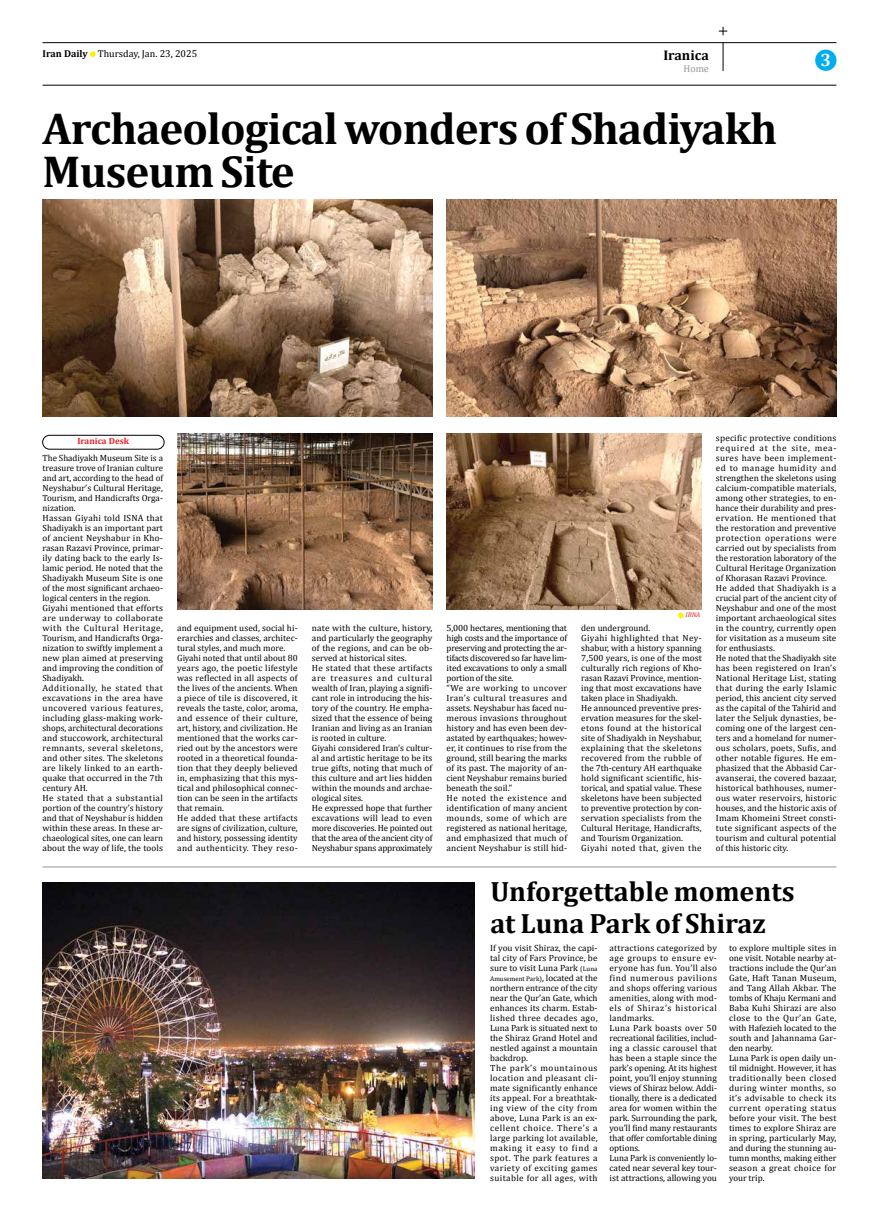
<style>
.page{position:relative;width:879px;height:1219px;background:#fff}
.page>*{position:absolute;margin:0;border:0;box-sizing:border-box;transform-origin:0 0}
.t1{font:700 45px/43px "Cambria";letter-spacing:-.02em;color:#000}
.t2{font:700 28px/31.6px "Cambria";color:#000}
.t3{font:700 18px "Cambria";color:#fff}
.t4{font:700 14px "Cambria";color:#000}
.t5{font:10px "Cambria";color:#000}
.t6{font:10px "Cambria";color:#939598}
.t7{font:9px/10px "Cambria";letter-spacing:.005em;color:#000}
.t8{font:700 9px "Cambria";color:#ed1d24}
.t9{font:italic 7px "Cambria";color:#ed1d24}
.t10{font:6.8px "Cambria";letter-spacing:-.005em;color:#000}
.s1{font-weight:700}
.s2{font-size:6.8px}
.s3{font-size:9px}
</style>
<div class="page">
<svg style="left:723px;top:43px;width:1px;height:28px"></svg>
<hr style="left:43px;top:42px;width:793px;height:1px;background:#000">
<hr style="left:43px;top:85px;width:793px;height:1px;background:#000">
<div style="left:815px;top:50px;width:21px;height:21px;background:#00aeef;border-radius:50%"></div>
<svg style="left:90px;top:51px;width:6px;height:6px"></svg>
<hr style="left:42px;top:867px;width:794px;height:1px;background:#939598">
<div style="left:43px;top:435px;width:121px;height:14px;border:1px solid #000;border-radius:7px"></div>
<img style="left:42px;top:882px;width:432px;height:296px">
<img style="left:42px;top:199px;width:390px;height:217px">
<img style="left:446px;top:199px;width:390px;height:217px">
<img style="left:177px;top:434px;width:255px;height:175px">
<img style="left:446px;top:434px;width:256px;height:175px">
<svg style="left:678px;top:613px;width:6px;height:5px"></svg>
<svg style="left:719px;top:27px;width:8px;height:8px"></svg>
<p class="t5" style="left:43px;top:50px;width:156px"><span class="s1">Iran Daily</span> Thursday, Jan. 23, 2025</p>
<h3 class="t4" style="left:663px;top:50px;width:47px">Iranica</h3>
<p class="t6" style="left:683px;top:65px;width:27px">Home</p>
<h1 class="t1" style="left:43px;top:111px;width:736px">Archaeological wonders of Shadiyakh<br>Museum Site</h1>
<h3 class="t3" style="left:820px;top:54px;width:12px">3</h3>
<p class="t8" style="left:77px;top:438px;width:53px">Iranica Desk</p>
<p class="t7" style="left:43px;top:454px;width:122px">The Shadiyakh Museum Site is a treasure trove of Iranian culture and art, according to the head of<br>Neyshabur’s Cultural Heritage,<br>Tourism, and Handicrafts Orga&shy;nization.<br>Hassan Giyahi told ISNA that<br>Shadiyakh is an important part of ancient Neyshabur in Kho&shy;rasan Razavi Province, primar&shy;ily dating back to the early Is&shy;lamic period. He noted that the<br>Shadiyakh Museum Site is one of the most significant archaeo&shy;logical centers in the region.<br>Giyahi mentioned that efforts are underway to collaborate with the Cultural Heritage,<br>Tourism, and Handicrafts Orga&shy;nization to swiftly implement a new plan aimed at preserving and improving the condition of<br>Shadiyakh.<br>Additionally, he stated that excavations in the area have uncovered various features, including glass-making work&shy;shops, architectural decorations and stuccowork, architectural remnants, several skeletons, and other sites. The skeletons are likely linked to an earth&shy;quake that occurred in the 7th century AH.<br>He stated that a substantial portion of the country’s history and that of Neyshabur is hidden within these areas. In these ar&shy;chaeological sites, one can learn about the way of life, the tools</p>
<p class="t9" style="left:685px;top:611px;width:16px">IRNA</p>
<p class="t7" style="left:177px;top:623px;width:122px">and equipment used, social hi&shy;erarchies and classes, architec&shy;tural styles, and much more.<br>Giyahi noted that until about 80 years ago, the poetic lifestyle was reflected in all aspects of the lives of the ancients. When a piece of tile is discovered, it reveals the taste, color, aroma, and essence of their culture, art, history, and civilization. He mentioned that the works car&shy;ried out by the ancestors were rooted in a theoretical founda&shy;tion that they deeply believed in, emphasizing that this mys&shy;tical and philosophical connec&shy;tion can be seen in the artifacts that remain.<br>He added that these artifacts are signs of civilization, culture, and history, possessing identity and authenticity. They reso-</p>
<p class="t7" style="left:312px;top:623px;width:122px">nate with the culture, history, and particularly the geography of the regions, and can be ob&shy;served at historical sites.<br>He stated that these artifacts are treasures and cultural wealth of Iran, playing a signifi&shy;cant role in introducing the his&shy;tory of the country. He empha&shy;sized that the essence of being<br>Iranian and living as an Iranian is rooted in culture.<br>Giyahi considered Iran’s cultur&shy;al and artistic heritage to be its true gifts, noting that much of this culture and art lies hidden within the mounds and archae&shy;ological sites.<br>He expressed hope that further excavations will lead to even more discoveries. He pointed out that the area of the ancient city of<br>Neyshabur spans approximately</p>
<p class="t7" style="left:446px;top:623px;width:122px">5,000 hectares, mentioning that high costs and the importance of preserving and protecting the ar&shy;tifacts discovered so far have lim&shy;ited excavations to only a small portion of the site.<br>“We are working to uncover<br>Iran’s cultural treasures and assets. Neyshabur has faced nu&shy;merous invasions throughout history and has even been dev&shy;astated by earthquakes; howev&shy;er, it continues to rise from the ground, still bearing the marks of its past. The majority of an&shy;cient Neyshabur remains buried beneath the soil.”<br>He noted the existence and identification of many ancient mounds, some of which are registered as national heritage, and emphasized that much of ancient Neyshabur is still hid-</p>
<p class="t7" style="left:581px;top:623px;width:122px">den underground.<br>Giyahi highlighted that Ney&shy;shabur, with a history spanning<br>7,500 years, is one of the most culturally rich regions of Kho&shy;rasan Razavi Province, mention&shy;ing that most excavations have taken place in Shadiyakh.<br>He announced preventive pres&shy;ervation measures for the skel&shy;etons found at the historical site of Shadiyakh in Neyshabur, explaining that the skeletons recovered from the rubble of the 7th-century AH earthquake hold significant scientific, his&shy;torical, and spatial value. These skeletons have been subjected to preventive protection by con&shy;servation specialists from the<br>Cultural Heritage, Handicrafts, and Tourism Organization.<br>Giyahi noted that, given the</p>
<p class="t7" style="left:716px;top:433px;width:122px">specific protective conditions required at the site, mea&shy;sures have been implement&shy;ed to manage humidity and strengthen the skeletons using calcium-compatible materials, among other strategies, to en&shy;hance their durability and pres&shy;ervation. He mentioned that the restoration and preventive protection operations were carried out by specialists from the restoration laboratory of the<br>Cultural Heritage Organization of Khorasan Razavi Province.<br>He added that Shadiyakh is a crucial part of the ancient city of<br>Neyshabur and one of the most important archaeological sites in the country, currently open for visitation as a museum site for enthusiasts.<br>He noted that the Shadiyakh site has been registered on Iran’s<br>National Heritage List, stating that during the early Islamic period, this ancient city served as the capital of the Tahirid and later the Seljuk dynasties, be&shy;coming one of the largest cen&shy;ters and a homeland for numer&shy;ous scholars, poets, Sufis, and other notable figures. He em&shy;phasized that the Abbasid Car&shy;avanserai, the covered bazaar, historical bathhouses, numer&shy;ous water reservoirs, historic houses, and the historic axis of<br>Imam Khomeini Street consti&shy;tute significant aspects of the tourism and cultural potential of this historic city.</p>
<h2 class="t2" style="left:490px;top:878px;width:306px">Unforgettable moments at Luna Park of Shiraz</h2>
<p class="t7" style="left:490px;top:944px;width:109px;text-align:justify">If you visit Shiraz, the capi&shy;tal city of Fars Province, be sure to visit Luna Park <span class="s2">(Luna</span></p>
<p class="t10" style="left:490px;top:976px;width:109px">Amusement Park)<span class="s3">, located at the</span></p>
<p class="t7" style="left:490px;top:984px;width:109px">northern entrance of the city near the Qur’an Gate, which enhances its charm. Estab&shy;lished three decades ago,<br>Luna Park is situated next to the Shiraz Grand Hotel and nestled against a mountain backdrop.<br>The park’s mountainous location and pleasant cli&shy;mate significantly enhance its appeal. For a breathtak&shy;ing view of the city from above, Luna Park is an ex&shy;cellent choice. There’s a large parking lot available, making it easy to find a spot. The park features a variety of exciting games suitable for all ages, with</p>
<p class="t7" style="left:609px;top:944px;width:109px">attractions categorized by age groups to ensure ev&shy;eryone has fun. You’ll also find numerous pavilions and shops offering various amenities, along with mod&shy;els of Shiraz’s historical landmarks.<br>Luna Park boasts over 50 recreational facilities, includ&shy;ing a classic carousel that has been a staple since the park’s opening. At its highest point, you’ll enjoy stunning views of Shiraz below. Addi&shy;tionally, there is a dedicated area for women within the park. Surrounding the park, you’ll find many restaurants that offer comfortable dining options.<br>Luna Park is conveniently lo&shy;cated near several key tour&shy;ist attractions, allowing you</p>
<p class="t7" style="left:729px;top:944px;width:109px">to explore multiple sites in one visit. Notable nearby at&shy;tractions include the Qur’an<br>Gate, Haft Tanan Museum, and Tang Allah Akbar. The tombs of Khaju Kermani and<br>Baba Kuhi Shirazi are also close to the Qur’an Gate, with Hafezieh located to the south and Jahannama Gar&shy;den nearby.<br>Luna Park is open daily un&shy;til midnight. However, it has traditionally been closed during winter months, so it’s advisable to check its current operating status before your visit. The best times to explore Shiraz are in spring, particularly May, and during the stunning au&shy;tumn months, making either season a great choice for your trip.</p>
</div>
